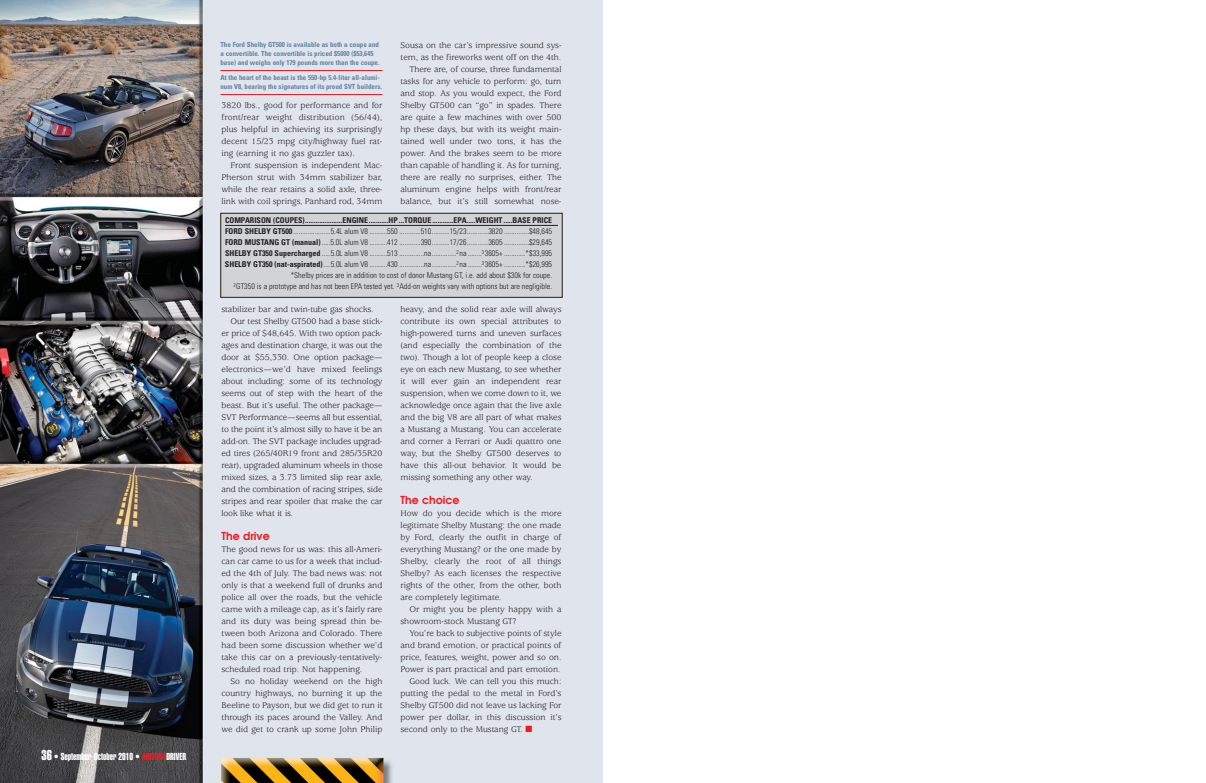
<style>
.page{position:relative;width:1206px;height:783px;background:#fff}
.page>*{position:absolute;margin:0;border:0;box-sizing:border-box;transform-origin:0 0}
.t1{font:600 11px "Avant Garde";color:#ed1c24}
.t2{font:10px "Helvetica Extra Compressed";color:#fff}
.t3{font:9px/12px "Usherwood";letter-spacing:-.005em;color:#231f20;text-align:justify}
.t4{font:300 condensed 8px/11px "Univers";color:#231f20;text-align:right}
.t5{font:700 condensed 7px/9px "Univers";color:#62859f}
.s1{font-size:14px}
.s2{color:#ed1c24}
.s3{font-weight:700}
</style>
<div class="page">
<img style="left:0;top:0;width:603px;height:783px">
<hr style="left:220px;top:70px;width:162px;height:1px;background:#ed1c24">
<hr style="left:220px;top:94px;width:162px;height:1px;background:#ed1c24">
<div style="left:221px;top:213px;width:341px;height:84px;background:#d1d3d4"></div>
<div style="left:220px;top:213px;width:342px;height:85px;border:1px solid #231f20"></div>
<hr style="left:225px;top:225px;width:333px;height:1px;background:#231f20">
<p class="t2" style="left:42px;top:753px;width:146px"><span class="s1">36</span> • September-October 2010 • <span class="s2">ARIZONA</span>DRIVER</p>
<p class="t5" style="left:220px;top:41px;width:161px">The Ford Shelby GT500 is available as both a coupe and a convertible. The convertible is priced $5000 ($53,645 base) and weighs only 179 pounds more than the coupe.</p>
<p class="t5" style="left:220px;top:74px;width:163px">At the heart of the beast is the 550-hp 5.4-liter all-alumi - num V8, bearing the signatures of its proud SVT builders.</p>
<p class="t3" style="left:221px;top:100px;width:163px">3820 lbs., good for performance and for front/rear weight distribution (56/44), plus helpful in achieving its surprisingly decent 15/23 mpg city/ high way fuel rat&shy;ing (earning it no gas guzzler tax).</p>
<p class="t3" style="left:221px;top:160px;width:163px;text-indent:9px">Front suspension is independent Mac - Pherson strut with 34mm stabilizer bar, while the rear retains a solid axle, three&shy;link with coil springs, Panhard rod, 34mm</p>
<p class="t3" style="left:401px;top:40px;width:163px;text-align:right">Sousa on the car’s impressive sound sys&shy;tem, as the fireworks went off on the 4th.<br>There are, of course, three fundamental tasks for any vehicle to perform: go, turn and stop. As you would expect, the Ford Shelby GT500 can “go” in spades. There are quite a few machines with over 500 hp these days, but with its weight main - tained well under two tons, it has the power. And the brakes seem to be more than capable of handling it. As for turning, there are really no surprises, either. The aluminum engine helps with front/rear balance, but it’s still somewhat nose-</p>
<p class="t4" style="left:225px;top:216px;width:329px"><span class="s3">COMPARISON (COUPES).....................ENGINE...........HP ...TORQUE ............EPA.....WEIGHT .....BASE PRICE FORD SHELBY GT500</span> .....................5.4L alum V8 ..........550 ............510..........15/23............3820 ..............$48,645<br><span class="s3">FORD MUSTANG GT (manual)</span>.....5.0L alum V8 ..........412 ............390..........17/26............3605 ..............$29,645<br><span class="s3">SHELBY GT350 Supercharged</span> .....5.0L alum V8 ..........513 ..............na..............<sup>2</sup>na ........<sup>3</sup>3605+ ............*$33,995<br><span class="s3">SHELBY GT350 (nat-aspirated)</span>....5.0L alum V8 ..........430 ..............na..............<sup>2</sup>na ........<sup>3</sup>3605+ ............*$26,995 *Shelby prices are in addition to cost of donor Mustang GT, i.e. add about $30k for coupe.<br><sup>2</sup>GT350 is a prototype and has not been EPA tested yet. <sup>3</sup>Add-on weights vary with options but are negligible.</p>
<p class="t3" style="left:221px;top:304px;width:154px">stabilizer bar and twin-tube gas shocks.</p>
<p class="t3" style="left:230px;top:316px;width:154px">Our test Shelby GT500 had a base stick-</p>
<p class="t3" style="left:221px;top:328px;width:163px">er price of $48,645. With two option pack -</p>
<p class="t3" style="left:221px;top:340px;width:162px">ages and destination charge, it was out the</p>
<p class="t3" style="left:221px;top:352px;width:162px">door at $55,330. One option package—</p>
<p class="t3" style="left:221px;top:364px;width:162px">electronics—we’d have mixed feelings</p>
<p class="t3" style="left:221px;top:376px;width:163px">about including: some of its technology</p>
<p class="t3" style="left:221px;top:388px;width:163px">seems out of step with the heart of the</p>
<p class="t3" style="left:221px;top:400px;width:163px">beast. But it’s useful. The other package—</p>
<p class="t3" style="left:221px;top:412px;width:162px">SVT Perfor mance—seems all but essential,</p>
<p class="t3" style="left:221px;top:424px;width:163px">to the point it’s almost silly to have it be an</p>
<p class="t3" style="left:221px;top:436px;width:163px">add-on. The SVT package includes up grad -</p>
<p class="t3" style="left:221px;top:448px;width:163px">ed tires (265/40R19 front and 285/ 35R20</p>
<p class="t3" style="left:221px;top:460px;width:163px">rear), upgraded aluminum wheels in those</p>
<p class="t3" style="left:221px;top:472px;width:163px">mixed sizes, a 3.73 limited slip rear axle,</p>
<p class="t3" style="left:221px;top:484px;width:163px">and the combination of racing stripes, side</p>
<p class="t3" style="left:221px;top:496px;width:162px">stripes and rear spoiler that make the car</p>
<p class="t3" style="left:221px;top:508px;width:73px">look like what it is.</p>
<p class="t1" style="left:222px;top:532px;width:50px">The drive</p>
<p class="t3" style="left:222px;top:544px;width:163px">The good news for us was: this all-Amer i - can car came to us for a week that includ&shy;ed the 4th of July. The bad news was: not only is that a weekend full of drunks and police all over the roads, but the vehicle came with a mileage cap, as it’s fairly rare and its duty was being spread thin be - tween both Arizona and Colorado. There had been some discussion whether we’d take this car on a previously-tentatively&shy;scheduled road trip. Not happening.</p>
<p class="t3" style="left:222px;top:676px;width:163px;text-indent:9px">So no holiday weekend on the high coun try highways, no burning it up the Beeline to Payson, but we did get to run it through its paces around the Valley. And we did get to crank up some John Philip</p>
<p class="t3" style="left:401px;top:304px;width:163px">heavy, and the solid rear axle will always contribute its own special attributes to high-powered turns and uneven surfaces (and especially the combination of the two). Though a lot of people keep a close eye on each new Mustang, to see whether it will ever gain an independent rear suspension, when we come down to it, we acknowledge once again that the live axle and the big V8 are all part of what makes a Mustang a Mustang. You can accelerate and corner a Ferrari or Audi quattro one way, but the Shelby GT500 deserves to have this all-out behavior. It would be missing something any other way.</p>
<p class="t1" style="left:400px;top:496px;width:61px">The choice</p>
<p class="t3" style="left:400px;top:508px;width:163px">How do you decide which is the more legitimate Shelby Mustang: the one made by Ford, clearly the outfit in charge of everything Mustang? or the one made by Shelby, clearly the root of all things Shelby? As each licenses the respective rights of the other, from the other, both are completely legitimate.</p>
<p class="t3" style="left:400px;top:604px;width:163px;text-indent:9px">Or might you be plenty happy with a showroom-stock Mustang GT?</p>
<p class="t3" style="left:410px;top:628px;width:154px">You’re back to subjective points of style</p>
<p class="t3" style="left:400px;top:640px;width:162px">and brand emotion, or practical points of</p>
<p class="t3" style="left:400px;top:652px;width:163px">price, features, weight, power and so on.</p>
<p class="t3" style="left:400px;top:664px;width:162px">Power is part practical and part emotion.</p>
<p class="t3" style="left:410px;top:676px;width:154px">Good luck. We can tell you this much:</p>
<p class="t3" style="left:400px;top:688px;width:162px">putting the pedal to the metal in Ford’s</p>
<p class="t3" style="left:400px;top:700px;width:163px">Shelby GT500 did not leave us lacking For</p>
<p class="t3" style="left:400px;top:712px;width:163px">power per dollar, in this discussion it’s</p>
<p class="t3" style="left:400px;top:724px;width:133px">second only to the Mustang GT. <span class="s2">■</span></p>
</div>
